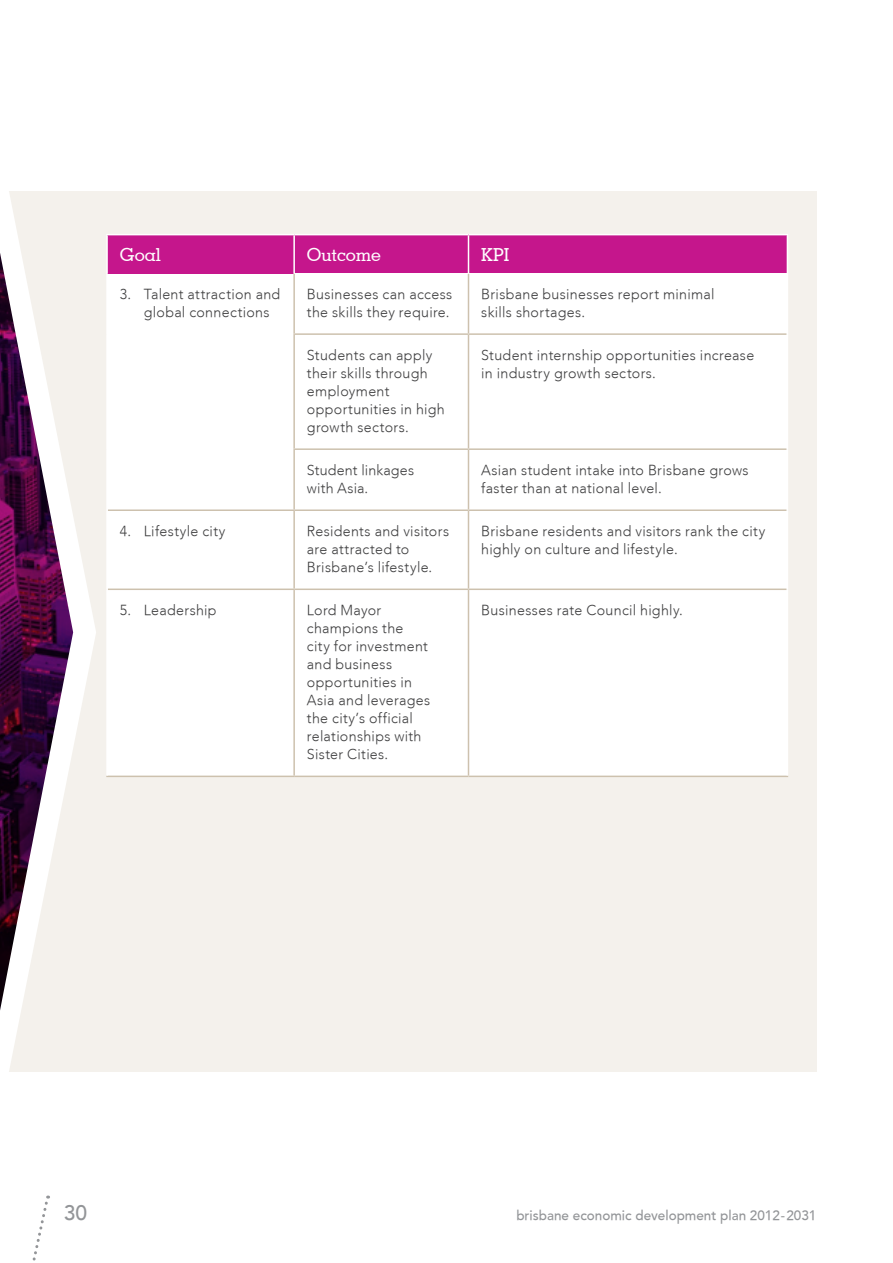
<style>
.page{position:relative;width:893px;height:1263px;background:#fff}
.page>*{position:absolute;margin:0;border:0;box-sizing:border-box;transform-origin:0 0}
.t1{font:500 21px "Avenir";color:#939598}
.t2{font:500 18px "Geometric Slab 703 BT";color:#fff}
.t3{font:300 14.25px/18px "Avenir";letter-spacing:.02em;color:#3e3e3f}
.t4{font:500 13.5px "Avenir";color:#939598}
</style>
<div class="page">
<svg style="left:32px;top:1195px;width:18px;height:66px"></svg>
<div style="left:0;top:191px;width:816px;height:880px;background:#f4f1ec"></div>
<svg style="left:0;top:191px;width:96px;height:881px"></svg>
<div style="left:107px;top:235px;width:187px;height:39px;background:#c5168c"></div>
<div style="left:294px;top:235px;width:174px;height:39px;background:#c5168c"></div>
<div style="left:468px;top:235px;width:319px;height:39px;background:#c5168c"></div>
<div style="left:107px;top:274px;width:187px;height:236px;background:#fff"></div>
<div style="left:294px;top:274px;width:174px;height:60px;background:#fff"></div>
<div style="left:468px;top:274px;width:319px;height:60px;background:#fff"></div>
<div style="left:294px;top:334px;width:174px;height:115px;background:#fff"></div>
<div style="left:468px;top:334px;width:319px;height:115px;background:#fff"></div>
<div style="left:294px;top:449px;width:174px;height:61px;background:#fff"></div>
<div style="left:468px;top:449px;width:319px;height:61px;background:#fff"></div>
<div style="left:107px;top:510px;width:187px;height:79px;background:#fff"></div>
<div style="left:294px;top:510px;width:174px;height:79px;background:#fff"></div>
<div style="left:468px;top:510px;width:319px;height:79px;background:#fff"></div>
<div style="left:107px;top:589px;width:187px;height:187px;background:#fff"></div>
<div style="left:294px;top:589px;width:174px;height:187px;background:#fff"></div>
<div style="left:468px;top:589px;width:319px;height:187px;background:#fff"></div>
<hr style="left:293px;top:235px;width:2px;height:39px;background:#fff">
<hr style="left:468px;top:235px;width:1px;height:39px;background:#fff">
<hr style="left:293px;top:274px;width:2px;height:59px;background:#cdc1ae">
<hr style="left:468px;top:274px;width:1px;height:59px;background:#cdc1ae">
<hr style="left:293px;top:333px;width:175px;height:2px;background:#cdc1ae">
<hr style="left:293px;top:335px;width:2px;height:113px;background:#cdc1ae">
<hr style="left:468px;top:333px;width:319px;height:2px;background:#cdc1ae">
<hr style="left:468px;top:335px;width:1px;height:113px;background:#cdc1ae">
<hr style="left:293px;top:448px;width:175px;height:2px;background:#cdc1ae">
<hr style="left:293px;top:450px;width:2px;height:59px;background:#cdc1ae">
<hr style="left:468px;top:448px;width:319px;height:2px;background:#cdc1ae">
<hr style="left:468px;top:450px;width:1px;height:59px;background:#cdc1ae">
<hr style="left:108px;top:509px;width:186px;height:2px;background:#cdc1ae">
<hr style="left:294px;top:509px;width:174px;height:2px;background:#cdc1ae">
<hr style="left:293px;top:511px;width:2px;height:77px;background:#cdc1ae">
<hr style="left:468px;top:509px;width:319px;height:2px;background:#cdc1ae">
<hr style="left:468px;top:511px;width:1px;height:77px;background:#cdc1ae">
<hr style="left:108px;top:588px;width:186px;height:2px;background:#cdc1ae">
<hr style="left:294px;top:588px;width:174px;height:2px;background:#cdc1ae">
<hr style="left:293px;top:590px;width:2px;height:186px;background:#cdc1ae">
<hr style="left:468px;top:588px;width:319px;height:2px;background:#cdc1ae">
<hr style="left:468px;top:590px;width:1px;height:186px;background:#cdc1ae">
<hr style="left:106px;top:776px;width:188px;height:1px;background:#cdc1ae">
<hr style="left:294px;top:776px;width:174px;height:1px;background:#cdc1ae">
<hr style="left:468px;top:776px;width:320px;height:1px;background:#cdc1ae">
<hr style="left:106px;top:234px;width:188px;height:1px;background:#fff">
<hr style="left:106px;top:235px;width:2px;height:39px;background:#fff">
<hr style="left:294px;top:234px;width:174px;height:1px;background:#fff">
<hr style="left:468px;top:234px;width:320px;height:1px;background:#fff">
<hr style="left:787px;top:235px;width:1px;height:39px;background:#fff">
<hr style="left:106px;top:274px;width:2px;height:60px;background:#fff">
<hr style="left:787px;top:274px;width:1px;height:60px;background:#fff">
<hr style="left:106px;top:334px;width:2px;height:115px;background:#fff">
<hr style="left:787px;top:334px;width:1px;height:115px;background:#fff">
<hr style="left:106px;top:449px;width:2px;height:61px;background:#fff">
<hr style="left:787px;top:449px;width:1px;height:61px;background:#fff">
<hr style="left:106px;top:510px;width:2px;height:79px;background:#fff">
<hr style="left:787px;top:510px;width:1px;height:79px;background:#fff">
<hr style="left:106px;top:589px;width:2px;height:187px;background:#fff">
<hr style="left:787px;top:589px;width:1px;height:187px;background:#fff">
<p class="t2" style="left:120px;top:244px;width:43px">Goal</p>
<p class="t2" style="left:307px;top:244px;width:76px">Outcome</p>
<p class="t2" style="left:481px;top:244px;width:30px">KPI</p>
<p class="t3" style="left:144px;top:285px;width:138px;text-indent:-24px">3. Talent attraction and global connections</p>
<p class="t3" style="left:307px;top:285px;width:147px">Businesses can access the skills they require.</p>
<p class="t3" style="left:481px;top:285px;width:235px">Brisbane businesses report minimal skills shortages.</p>
<p class="t3" style="left:307px;top:346px;width:139px">Students can apply their skills through employment opportunities in high growth sectors.</p>
<p class="t3" style="left:481px;top:346px;width:275px">Student internship opportunities increase in industry growth sectors.</p>
<p class="t3" style="left:307px;top:461px;width:109px">Student linkages with Asia.</p>
<p class="t3" style="left:481px;top:461px;width:269px">Asian student intake into Brisbane grows faster than at national level.</p>
<p class="t3" style="left:120px;top:522px;width:107px">4. Lifestyle city</p>
<p class="t3" style="left:307px;top:522px;width:144px">Residents and visitors are attracted to<br>Brisbane’s lifestyle.</p>
<p class="t3" style="left:481px;top:522px;width:286px">Brisbane residents and visitors rank the city highly on culture and lifestyle.</p>
<p class="t3" style="left:120px;top:601px;width:98px">5. Leadership</p>
<p class="t3" style="left:307px;top:601px;width:125px">Lord Mayor champions the<br>city for investment and business opportunities in<br>Asia and leverages the city’s official relationships with<br>Sister Cities.</p>
<p class="t3" style="left:481px;top:601px;width:203px">Businesses rate Council highly.</p>
<h1 class="t1" style="left:64px;top:1201px;width:25px">30</h1>
<p class="t4" style="left:516px;top:1208px;width:302px">brisbane economic development plan 2012-2031</p>
</div>
